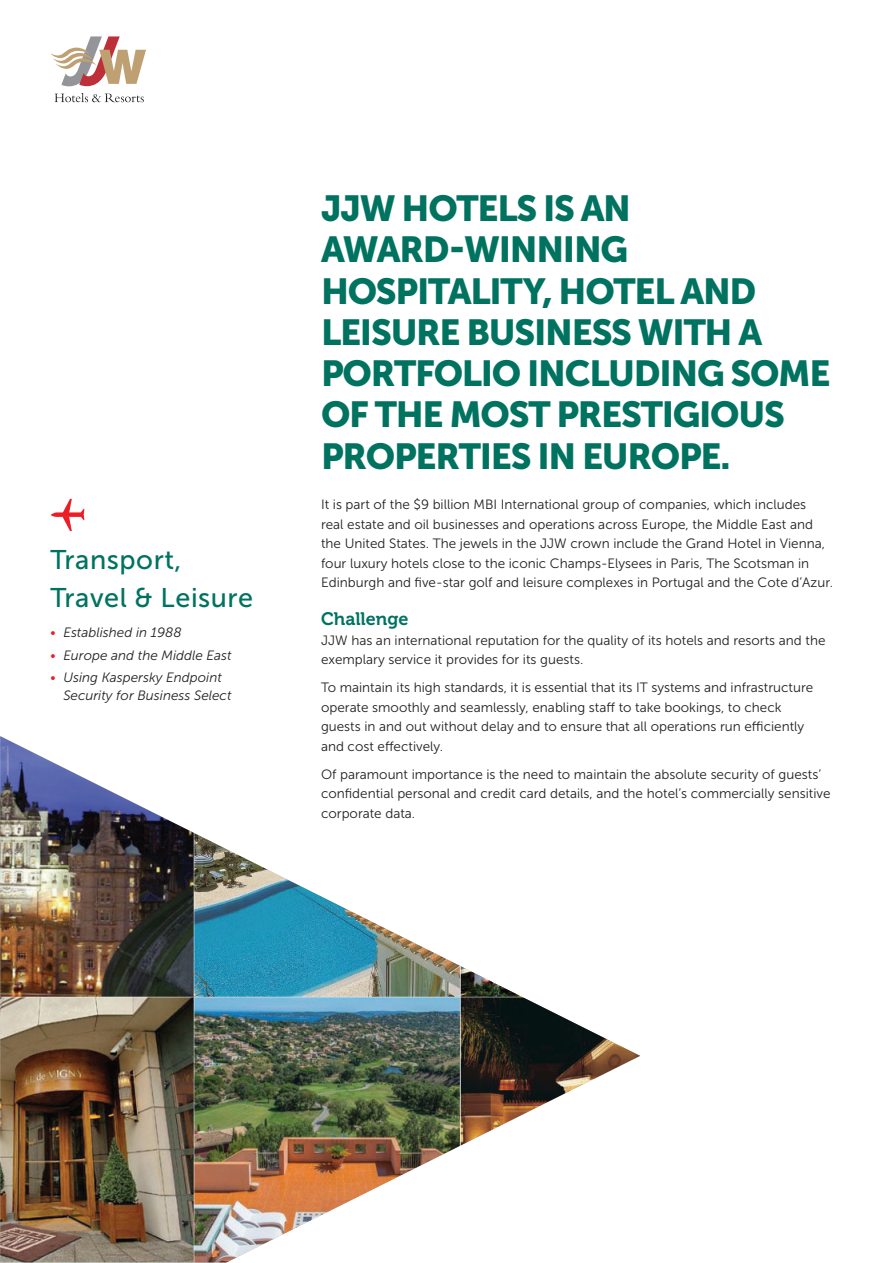
<style>
.page{position:relative;width:893px;height:1263px;background:#fff}
.page>*{position:absolute;margin:0;border:0;box-sizing:border-box;transform-origin:0 0}
.t1{font:36px/41.2px "Museo Sans 900";letter-spacing:-.035em;color:#007360}
.t2{font:27px/37.5px "Museo Sans 500";letter-spacing:.02em;color:#007360}
.t3{font:18px "Museo 700";color:#007360}
.t4{font:13.5px/19.5px "Museo Sans 300";color:#231f20}
.t5{font:italic 13.5px/18px "Museo Sans 300";color:#231f20}
.s1{font-family:"Museo 300";color:#ee1d23}
</style>
<div class="page">
<img style="left:0;top:736px;width:640px;height:527px">
<svg style="left:51px;top:36px;width:95px;height:50px"></svg>
<svg style="left:55px;top:93px;width:89px;height:9px"></svg>
<svg style="left:51px;top:499px;width:33px;height:32px"></svg>
<h2 class="t2" style="left:51px;top:541px;width:204px">Transport,<br>Travel &amp; Leisure</h2>
<p class="t5" style="left:51px;top:624px;width:133px"><span class="s1">•</span> Established in 1988</p>
<p class="t5" style="left:51px;top:646px;width:183px"><span class="s1">•</span> Europe and the Middle East</p>
<p class="t5" style="left:63px;top:668px;width:170px;text-indent:-13px"><span class="s1">•</span> Using Kaspersky Endpoint<br>Security for Business Select</p>
<h1 class="t1" style="left:321px;top:188px;width:511px">JJW HOTELS IS AN<br>AWARD-WINNING<br>HOSPITALITY, HOTEL AND<br>LEISURE BUSINESS WITH A<br>PORTFOLIO INCLUDING SOME<br>OF THE MOST PRESTIGIOUS<br>PROPERTIES IN EUROPE.</h1>
<p class="t4" style="left:321px;top:495px;width:513px">It is part of the $9 billion MBI International group of companies, which includes<br>real estate and oil businesses and operations across Europe, the Middle East and the United States. The jewels in the JJW crown include the Grand Hotel in Vienna, four luxury hotels close to the iconic Champs-Elysees in Paris, The Scotsman in Edinburgh and five-star golf and leisure complexes in Portugal and the Cote d’Azur.</p>
<h3 class="t3" style="left:321px;top:609px;width:89px">Challenge</h3>
<p class="t4" style="left:321px;top:630px;width:506px">JJW has an international reputation for the quality of its hotels and resorts and the exemplary service it provides for its guests.</p>
<p class="t4" style="left:321px;top:678px;width:494px">To maintain its high standards, it is essential that its IT systems and infrastructure operate smoothly and seamlessly, enabling staff to take bookings, to check guests in and out without delay and to ensure that all operations run efficiently and cost effectively.</p>
<p class="t4" style="left:321px;top:764px;width:511px">Of paramount importance is the need to maintain the absolute security of guests’ confidential personal and credit card details, and the hotel’s commercially sensitive corporate data.</p>
</div>
